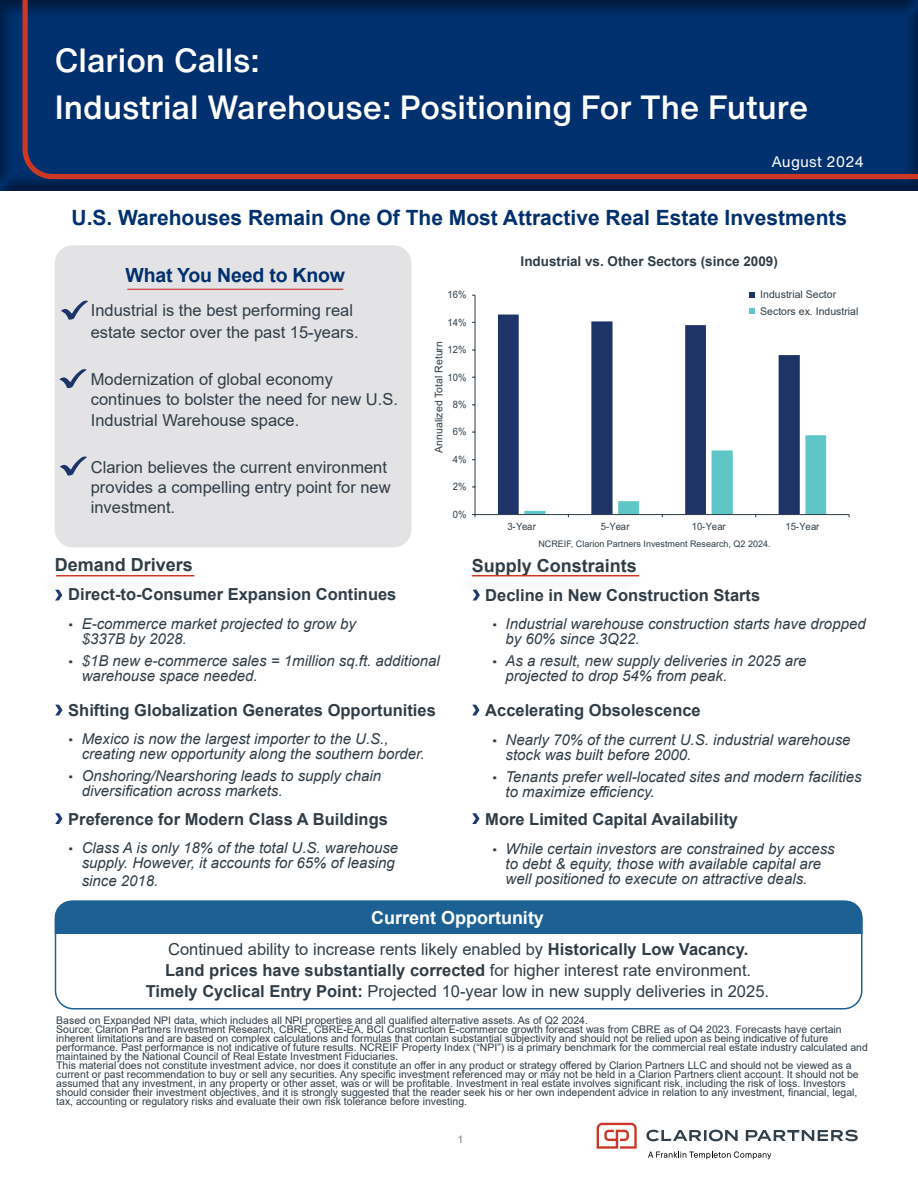
<style>
.page{position:relative;width:918px;height:1188px;background:#fff}
.page>*{position:absolute;margin:0;border:0;box-sizing:border-box;transform-origin:0 0}
.t1{font:500 33px/46.5px "Helvetica Now Text";color:#fff}
.t2{font:700 21px "Arial";color:#00306d}
.t3{font:700 19.5px "Arial";letter-spacing:-.01em;color:#00306d}
.t4{font:700 18px "Arial";color:#303d47}
.t5{font:700 18px "Arial";color:#fff}
.t6{font:16.5px/19.8px "Arial";color:#303d47}
.t7{font:700 16.5px "Arial";color:#303d47}
.t8{font:italic 15px/15px "Arial";color:#303d47}
.t9{font:15px "Helvetica Now Text";color:#fff}
.t10{font:700 13.5px "Arial";color:#303d47}
.t11{font:10.5px/9px "Arial";color:#303d47}
.t12{font:10.5px "Helvetica Now Text";color:#83848c}
.t13{font:10.2px "Arial";letter-spacing:-.01em;color:#2f3e48;scale:.94 1}
.t14{font:9px "Arial";color:#303d47}
.s1{font-family:"Helvetica Now Text";font-style:normal}
.s2{font-weight:700}
</style>
<div class="page">
<div style="left:0;top:0;width:918px;height:190px;background:#231f20;opacity:.5"></div>
<svg style="left:20px;top:0;width:898px;height:182px;background:#062e67"></svg>
<svg style="left:597px;top:1123px;width:40px;height:26px"></svg>
<svg style="left:746px;top:1130px;width:112px;height:11px"></svg>
<svg style="left:646px;top:1130px;width:92px;height:11px"></svg>
<svg style="left:648px;top:1151px;width:123px;height:8px"></svg>
<div style="left:55px;top:245px;width:356px;height:303px;background:#e3e3e5;border-radius:18px"></div>
<hr style="left:127px;top:289px;width:216px;height:1px;background:#cb3427">
<svg style="left:498px;top:315px;width:302px;height:199px"></svg>
<hr style="left:475px;top:295px;width:1px;height:220px;background:#2f3e48">
<hr style="left:475px;top:514px;width:374px;height:1px;background:#2f3e48">
<svg style="left:524px;top:435px;width:302px;height:82px"></svg>
<svg style="left:750px;top:292px;width:5px;height:6px"></svg>
<svg style="left:750px;top:309px;width:5px;height:5px"></svg>
<div style="left:55px;top:901px;width:807px;height:108px;border:2px solid #1d6094;border-radius:18px"></div>
<div style="left:40px;top:577px;width:153px;height:18px;background:#fbfbfb"></div>
<hr style="left:56px;top:575px;width:138px;height:1px;background:#cd3824">
<svg style="left:61px;top:301px;width:27px;height:19px"></svg>
<svg style="left:60px;top:369px;width:26px;height:19px"></svg>
<svg style="left:60px;top:457px;width:27px;height:19px"></svg>
<svg style="left:55px;top:590px;width:7px;height:10px"></svg>
<div style="left:456px;top:577px;width:182px;height:18px;background:#fbfbfb"></div>
<hr style="left:472px;top:575px;width:167px;height:1px;background:#cd3824">
<div style="left:54px;top:900px;width:809px;height:35px;background:#1d6094"></div>
<svg style="left:55px;top:705px;width:8px;height:10px"></svg>
<svg style="left:55px;top:813px;width:8px;height:11px"></svg>
<svg style="left:472px;top:813px;width:8px;height:11px"></svg>
<svg style="left:472px;top:705px;width:8px;height:10px"></svg>
<svg style="left:473px;top:590px;width:7px;height:10px"></svg>
<p class="t1" style="left:55px;top:38px;width:755px">Clarion Calls:<br>Industrial Warehouse: Positioning For The Future</p>
<h3 class="t9" style="left:771px;top:150px;width:94px">August 2024</h3>
<p class="t2" style="left:72px;top:203px;width:777px">U.S. Warehouses Remain One Of The Most Attractive Real Estate Investments</p>
<p class="t3" style="left:125px;top:262px;width:221px">What You Need to Know</p>
<p class="t6" style="left:91px;top:300px;width:269px;line-height:21.6px">Industrial is the best performing real estate sector over the past 15-years.</p>
<p class="t6" style="left:91px;top:369px;width:309px">Modernization of global economy continues to bolster the need for new U.S.</p>
<p class="t6" style="left:91px;top:410px;width:210px">Industrial Warehouse space.</p>
<p class="t6" style="left:91px;top:457px;width:301px">Clarion believes the current environment provides a compelling entry point for new investment.</p>
<p class="t13" style="left:448px;top:288px;width:22px">16%</p>
<p class="t13" style="left:448px;top:315px;width:22px">14%</p>
<p class="t11" style="left:434px;top:453px;width:113px;rotate:-90deg">Annualized Total Return</p>
<p class="t13" style="left:448px;top:343px;width:22px">12%</p>
<p class="t13" style="left:448px;top:370px;width:22px">10%</p>
<p class="t13" style="left:453px;top:397px;width:16px">8%</p>
<p class="t13" style="left:453px;top:425px;width:16px">6%</p>
<p class="t13" style="left:453px;top:452px;width:16px">4%</p>
<p class="t13" style="left:453px;top:480px;width:16px">2%</p>
<p class="t13" style="left:453px;top:507px;width:16px">0%</p>
<p class="t10" style="left:521px;top:251px;width:259px">Industrial vs. Other Sectors (since 2009)</p>
<p class="t11" style="left:760px;top:290px;width:77px">Industrial Sector</p>
<p class="t11" style="left:760px;top:307px;width:100px">Sectors ex. Industrial</p>
<p class="t13" style="left:507px;top:519px;width:32px">3-Year</p>
<p class="t13" style="left:601px;top:519px;width:32px">5-Year</p>
<p class="t13" style="left:692px;top:519px;width:38px">10-Year</p>
<p class="t13" style="left:786px;top:519px;width:38px">15-Year</p>
<p class="t14" style="left:538px;top:538px;width:234px">NCREIF, Clarion Partners Investment Research, Q2 2024.</p>
<p class="t4" style="left:55px;top:552px;width:140px">Demand Drivers</p>
<p class="t7" style="left:68px;top:583px;width:330px">Direct-to-Consumer Expansion Continues</p>
<p class="t8" style="left:82px;top:616px;width:276px;text-indent:-14px"><span class="s1">∙</span> E-commerce market projected to grow by $337B by 2028.</p>
<p class="t8" style="left:82px;top:653px;width:360px;text-indent:-14px"><span class="s1">∙</span> $1B new e-commerce sales = 1million sq.ft. additional warehouse space needed.</p>
<p class="t7" style="left:68px;top:699px;width:369px">Shifting Globalization Generates Opportunities</p>
<p class="t8" style="left:82px;top:732px;width:345px;text-indent:-14px"><span class="s1">∙</span> Mexico is now the largest importer to the U.S., creating new opportunity along the southern border.</p>
<p class="t8" style="left:82px;top:769px;width:301px;text-indent:-14px"><span class="s1">∙</span> Onshoring/Nearshoring leads to supply chain diversification across markets.</p>
<p class="t7" style="left:68px;top:807px;width:321px">Preference for Modern Class A Buildings</p>
<p class="t8" style="left:68px;top:841px;width:332px;text-align:right"><span class="s1">∙</span> Class A is only 18% of the total U.S. warehouse supply. However, it accounts for 65% of leasing</p>
<p class="t8" style="left:82px;top:874px;width:78px">since 2018.</p>
<p class="t4" style="left:472px;top:553px;width:167px">Supply Constraints</p>
<p class="t7" style="left:485px;top:583px;width:277px">Decline in New Construction Starts</p>
<p class="t8" style="left:506px;top:617px;width:362px;text-indent:-14px"><span class="s1">∙</span> Industrial warehouse construction starts have dropped by 60% since 3Q22.</p>
<p class="t8" style="left:506px;top:654px;width:302px;text-indent:-14px"><span class="s1">∙</span> As a result, new supply deliveries in 2025 are projected to drop 54% from peak.</p>
<p class="t7" style="left:485px;top:699px;width:217px">Accelerating Obsolescence</p>
<p class="t8" style="left:506px;top:732px;width:347px;text-indent:-14px"><span class="s1">∙</span> Nearly 70% of the current U.S. industrial warehouse stock was built before 2000.</p>
<p class="t8" style="left:506px;top:769px;width:358px;text-indent:-14px"><span class="s1">∙</span> Tenants prefer well-located sites and modern facilities to maximize efficiency.</p>
<p class="t7" style="left:485px;top:808px;width:254px">More Limited Capital Availability</p>
<p class="t8" style="left:506px;top:841px;width:331px;text-indent:-14px"><span class="s1">∙</span> While certain investors are constrained by access to debt &amp; equity, those with available capital are well positioned to execute on attractive deals.</p>
<p class="t5" style="left:371px;top:905px;width:174px">Current Opportunity</p>
<p class="t6" style="left:146px;top:939px;width:625px;line-height:21px;text-align:center">Continued ability to increase rents likely enabled by <span class="s2">Historically Low Vacancy.<br>Land prices have substantially corrected</span> for higher interest rate environment.<br><span class="s2">Timely Cyclical Entry Point:</span> Projected 10-year low in new supply deliveries in 2025.</p>
<p class="t11" style="left:56px;top:1016px;width:813px">Based on Expanded NPI data, which includes all NPI properties and all qualified alternative assets. As of Q2 2024.<br>Source: Clarion Partners Investment Research, CBRE, CBRE-EA, BCI Construction E-commerce growth forecast was from CBRE as of Q4 2023. Forecasts have certain inherent limitations and are based on complex calculations and formulas that contain substantial subjectivity and should not be relied upon as being indicative of future performance. Past performance is not indicative of future results. NCREIF Property Index (“NPI”) is a primary benchmark for the commercial real estate industry calculated and maintained by the National Council of Real Estate Investment Fiduciaries.<br>This material does not constitute investment advice, nor does it constitute an offer in any product or strategy offered by Clarion Partners LLC and should not be viewed as a current or past recommendation to buy or sell any securities. Any specific investment referenced may or may not be held in a Clarion Partners client account. It should not be assumed that any investment, in any property or other asset, was or will be profitable. Investment in real estate involves significant risk, including the risk of loss. Investors should consider their investment objectives, and it is strongly suggested that the reader seek his or her own independent advice in relation to any investment, financial, legal, tax, accounting or regulatory risks and evaluate their own risk tolerance before investing.</p>
<p class="t12" style="left:458px;top:1131px;width:6px">1</p>
</div>
